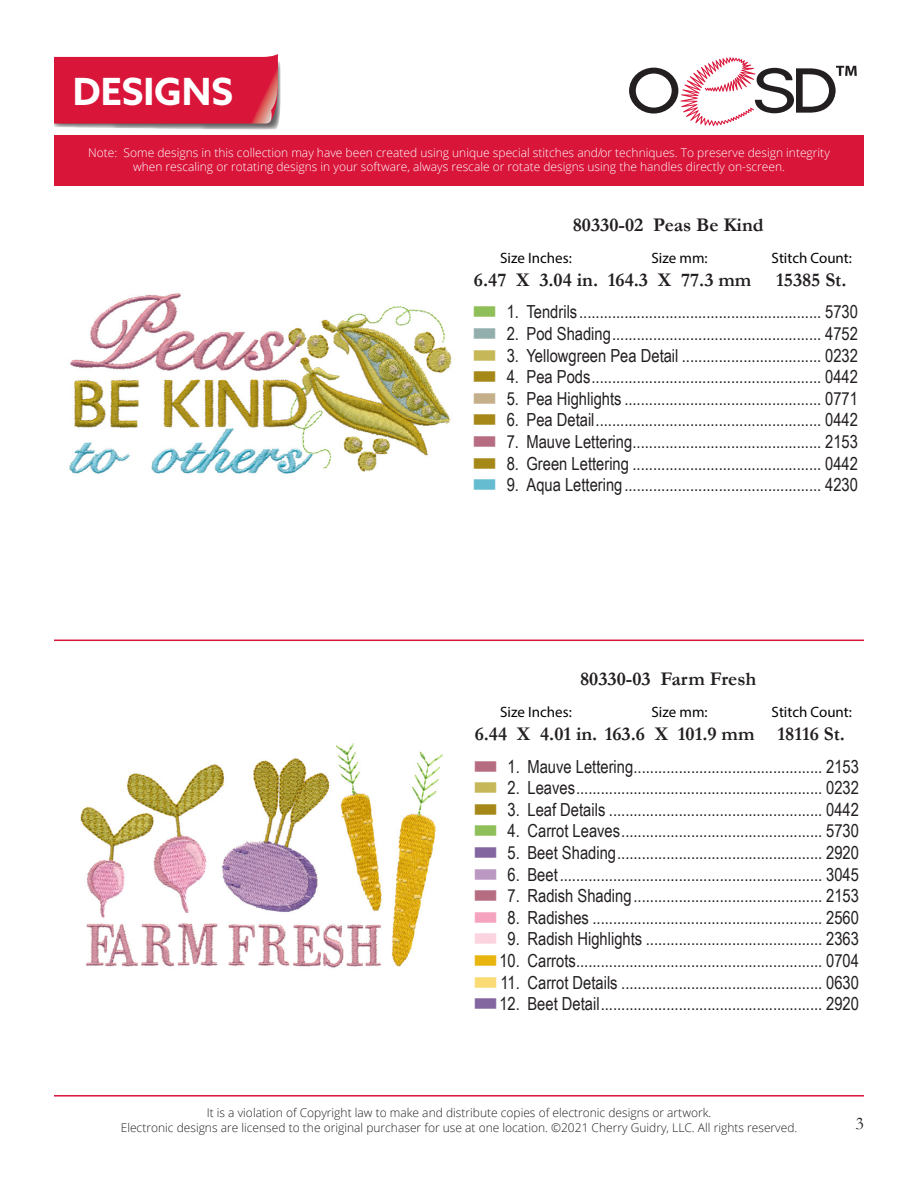
<style>
.page{position:relative;width:918px;height:1188px;background:#fff}
.page>*{position:absolute;margin:0;border:0;box-sizing:border-box;transform-origin:0 0}
.t1{font:700 37.5px "Azo Sans";color:#fff}
.t2{font:700 19.5px "Garamond";color:#231f20}
.t3{font:18px "Arial Narrow";color:#231f20}
.t4{font:18px "Garamond";color:#231f20}
.t5{font:15px "Myriad Pro";color:#040503}
.t6{font:300 12px/14.4px "Open Sans";color:#fff;text-align:center}
.t7{font:300 12px "Open Sans";color:#231f20}
.s1{color:#8ebf58}
.s2{color:#93afad}
.s3{color:#c6b759}
.s4{color:#a68819}
.s5{color:#c5af8b}
.s6{color:#b66d82}
.s7{color:#65bcd1}
.s8{color:#8366a0}
.s9{color:#ba98c1}
.s10{color:#f5a3bf}
.s11{color:#fcd4df}
.s12{color:#e7b50d}
.s13{color:#f9da73}
</style>
<div class="page">
<svg style="left:629px;top:57px;width:228px;height:69px"></svg>
<div style="left:54px;top:135px;width:810px;height:51px;background:#d9153a"></div>
<hr style="left:54px;top:640px;width:810px;height:1px;background:#d9153a">
<hr style="left:54px;top:1095px;width:810px;height:2px;background:#d9153a">
<svg style="left:54px;top:54px;width:227px;height:76px;background:#d6304f"></svg>
<img style="left:80px;top:743px;width:363px;height:225px">
<img style="left:69px;top:293px;width:383px;height:181px">
<p class="t1" style="left:73px;top:67px;width:162px">DESIGNS</p>
<p class="t6" style="left:88px;top:145px;width:743px">Note: Some designs in this collection may have been created using unique special stitches and/or techniques. To preserve design integrity when rescaling or rotating designs in your software, always rescale or rotate designs using the handles directly on-screen.</p>
<p class="t2" style="left:573px;top:212px;width:192px">80330-02 Peas Be Kind</p>
<p class="t5" style="left:500px;top:248px;width:73px">Size Inches:</p>
<p class="t5" style="left:652px;top:248px;width:58px">Size mm:</p>
<p class="t5" style="left:772px;top:248px;width:82px">Stitch Count:</p>
<p class="t2" style="left:474px;top:266px;width:126px">6.47 X 3.04 in.</p>
<p class="t2" style="left:608px;top:266px;width:145px">164.3 X 77.3 mm</p>
<p class="t2" style="left:776px;top:266px;width:72px">15385 St.</p>
<p class="t3" style="left:472px;top:299px;width:387px"><span class="s1">■</span> 1. Tendrils........................................................... 5730</p>
<p class="t3" style="left:472px;top:320px;width:387px"><span class="s2">■</span> 2. Pod Shading................................................... 4752</p>
<p class="t3" style="left:472px;top:342px;width:387px"><span class="s3">■</span> 3. Yellowgreen Pea Detail .................................. 0232</p>
<p class="t3" style="left:472px;top:364px;width:387px"><span class="s4">■</span> 4. Pea Pods........................................................ 0442</p>
<p class="t3" style="left:472px;top:385px;width:387px"><span class="s5">■</span> 5. Pea Highlights ................................................ 0771</p>
<p class="t3" style="left:472px;top:407px;width:387px"><span class="s4">■</span> 6. Pea Detail....................................................... 0442</p>
<p class="t3" style="left:472px;top:428px;width:387px"><span class="s6">■</span> 7. Mauve Lettering.............................................. 2153</p>
<p class="t3" style="left:472px;top:450px;width:387px"><span class="s4">■</span> 8. Green Lettering .............................................. 0442</p>
<p class="t3" style="left:472px;top:472px;width:387px"><span class="s7">■</span> 9. Aqua Lettering................................................ 4230</p>
<p class="t2" style="left:580px;top:666px;width:178px">80330-03 Farm Fresh</p>
<p class="t5" style="left:500px;top:703px;width:73px">Size Inches:</p>
<p class="t5" style="left:652px;top:703px;width:58px">Size mm:</p>
<p class="t5" style="left:772px;top:703px;width:82px">Stitch Count:</p>
<p class="t2" style="left:778px;top:721px;width:69px">18116 St.</p>
<p class="t3" style="left:473px;top:753px;width:387px"><span class="s6">■</span> 1. Mauve Lettering.............................................. 2153</p>
<p class="t3" style="left:473px;top:775px;width:387px"><span class="s3">■</span> 2. Leaves............................................................ 0232</p>
<p class="t3" style="left:473px;top:796px;width:387px"><span class="s4">■</span> 3. Leaf Details .................................................... 0442</p>
<p class="t3" style="left:473px;top:818px;width:387px"><span class="s1">■</span> 4. Carrot Leaves................................................. 5730</p>
<p class="t3" style="left:473px;top:839px;width:387px"><span class="s8">■</span> 5. Beet Shading.................................................. 2920</p>
<p class="t3" style="left:473px;top:861px;width:387px"><span class="s9">■</span> 6. Beet................................................................ 3045</p>
<p class="t3" style="left:473px;top:883px;width:387px"><span class="s6">■</span> 7. Radish Shading.............................................. 2153</p>
<p class="t3" style="left:473px;top:904px;width:387px"><span class="s10">■</span> 8. Radishes ........................................................ 2560</p>
<p class="t3" style="left:473px;top:926px;width:387px"><span class="s11">■</span> 9. Radish Highlights ........................................... 2363</p>
<p class="t3" style="left:473px;top:947px;width:387px"><span class="s12">■</span> 10. Carrots............................................................ 0704</p>
<p class="t3" style="left:473px;top:969px;width:387px"><span class="s13">■</span> 11. Carrot Details ................................................. 0630</p>
<p class="t3" style="left:473px;top:991px;width:387px"><span class="s8">■</span> 12. Beet Detail...................................................... 2920</p>
<p class="t2" style="left:475px;top:721px;width:281px">6.44 X 4.01 in. 163.6 X 101.9 mm</p>
<p class="t7" style="left:207px;top:1105px;width:506px">It is a violation of Copyright law to make and distribute copies of electronic designs or artwork.</p>
<p class="t7" style="left:121px;top:1119px;width:678px">Electronic designs are licensed to the original purchaser for use at one location. ©2021 Cherry Guidry, LLC. All rights reserved.</p>
<p class="t4" style="left:856px;top:1111px;width:10px">3</p>
</div>
